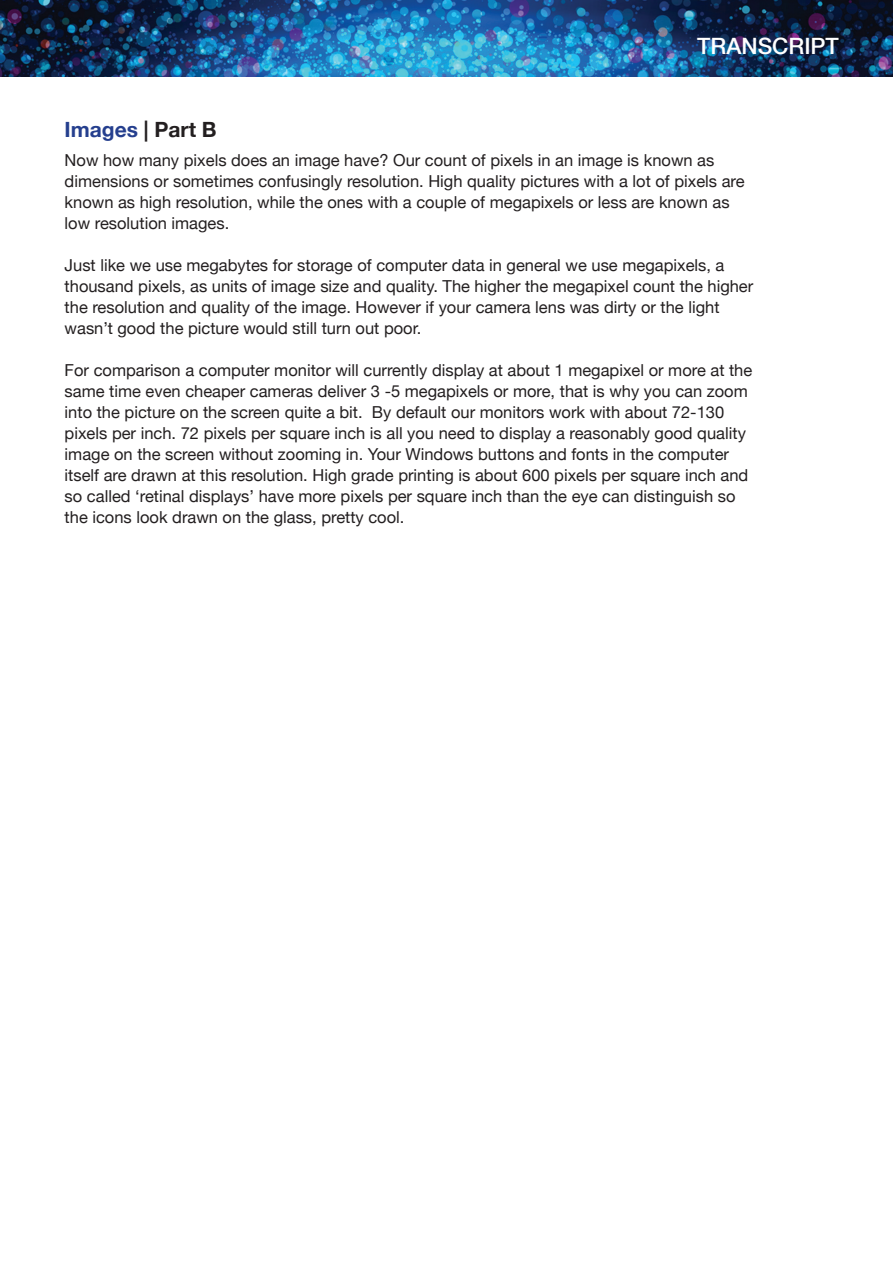
<style>
.page{position:relative;width:893px;height:1263px;background:#fff}
.page>*{position:absolute;margin:0;border:0;box-sizing:border-box;transform-origin:0 0}
.t1{font:500 22.5px "Helvetica Neue";color:#fff}
.t2{font:700 21px "Helvetica Neue";color:#253f8e}
.t3{font:16.5px/21px "Helvetica Neue";color:#231f20}
.s1{color:#231f20}
</style>
<div class="page">
<img style="left:0;top:1px;width:892px;height:75px">
<h1 class="t1" style="left:697px;top:28px;width:143px">TRANSCRIPT</h1>
<p class="t2" style="left:65px;top:111px;width:154px">Images <span class="s1">| Part B</span></p>
<p class="t3" style="left:65px;top:148px;width:681px">Now how many pixels does an image have? Our count of pixels in an image is known as dimensions or sometimes confusingly resolution. High quality pictures with a lot of pixels are known as high resolution, while the ones with a couple of megapixels or less are known as low resolution images.</p>
<p class="t3" style="left:65px;top:253px;width:690px">Just like we use megabytes for storage of computer data in general we use megapixels, a thousand pixels, as units of image size and quality. The higher the megapixel count the higher the resolution and quality of the image. However if your camera lens was dirty or the light wasn’t good the picture would still turn out poor.</p>
<p class="t3" style="left:65px;top:358px;width:689px">For comparison a computer monitor will currently display at about 1 megapixel or more at the same time even cheaper cameras deliver 3 -5 megapixels or more, that is why you can zoom into the picture on the screen quite a bit. By default our monitors work with about 72-130 pixels per inch. 72 pixels per square inch is all you need to display a reasonably good quality image on the screen without zooming in. Your Windows buttons and fonts in the computer itself are drawn at this resolution. High grade printing is about 600 pixels per square inch and so called ‘retinal displays’ have more pixels per square inch than the eye can distinguish so the icons look drawn on the glass, pretty cool.</p>
</div>
